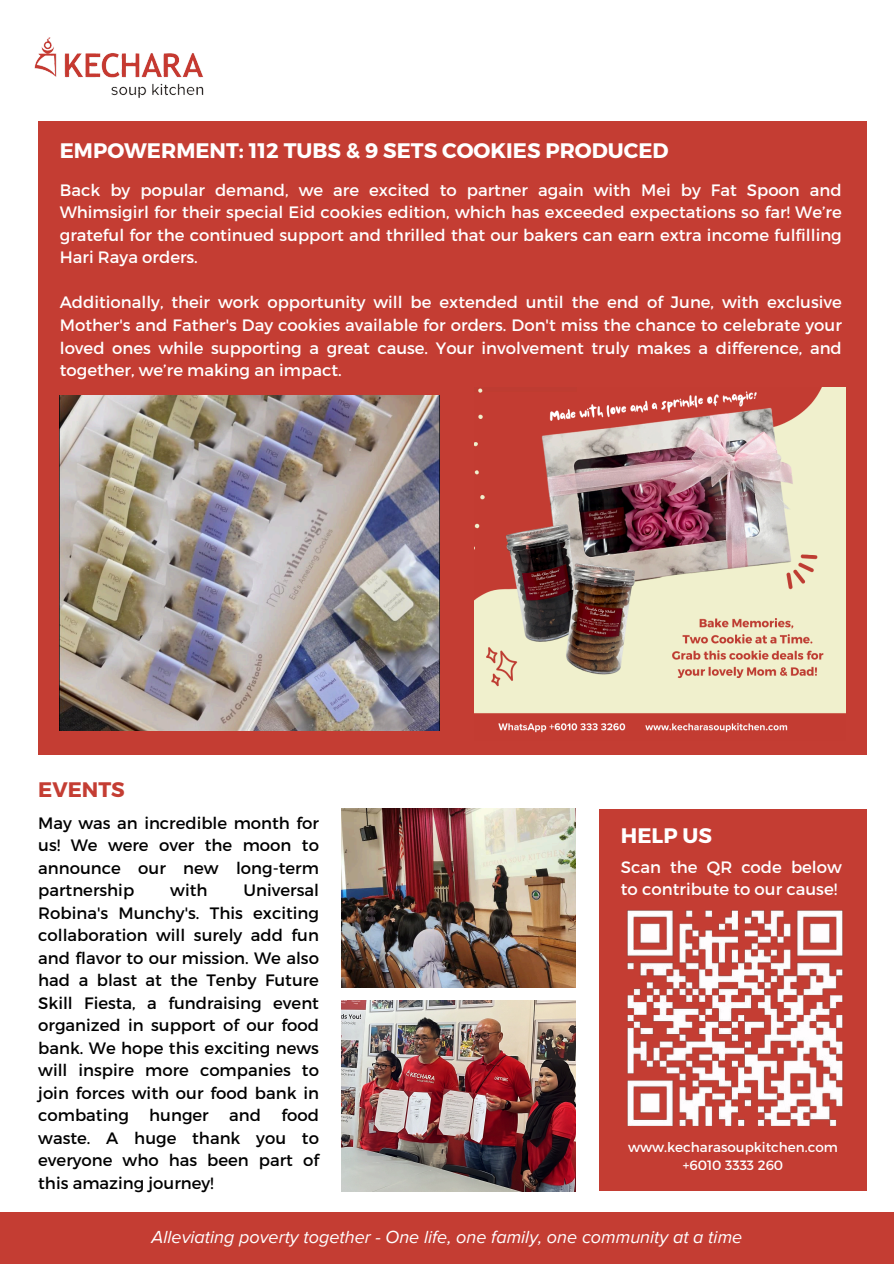
<style>
.page{position:relative;width:894px;height:1264px;background:#fff}
.page>*{position:absolute;margin:0;border:0;box-sizing:border-box;transform-origin:0 0}
.t1{font:700 21px "Montserrat";color:#fff}
.t2{font:700 21px "Montserrat";color:#c43d33}
.t3{font:italic 18px "Proxima Nova";color:#fff}
.t4{font:16.5px/22.5px "Montserrat";color:#fff;text-align:justify}
.t5{font:16.5px/22.5px "Montserrat";color:#000;text-align:justify}
.t6{font:13.5px "Montserrat";color:#fff}
</style>
<div class="page">
<div style="left:38px;top:122px;width:828px;height:633px;background:#c43d33"></div>
<div style="left:0;top:1211px;width:893px;height:52px;background:#c43d33"></div>
<div style="left:599px;top:808px;width:267px;height:382px;background:#c43d33"></div>
<img style="left:34px;top:37px;width:170px;height:61px">
<img style="left:627px;top:910px;width:216px;height:216px">
<img style="left:341px;top:808px;width:234px;height:179px">
<img style="left:60px;top:396px;width:379px;height:334px">
<img style="left:474px;top:387px;width:370px;height:346px">
<img style="left:341px;top:1000px;width:234px;height:191px">
<p class="t1" style="left:60px;top:137px;width:610px">EMPOWERMENT: 112 TUBS &amp; 9 SETS COOKIES PRODUCED</p>
<h1 class="t4" style="left:60px;top:178px;width:783px">Back by popular demand, we are excited to partner again with Mei by Fat Spoon and Whimsigirl for their special Eid cookies edition, which has exceeded expectations so far! We’re grateful for the continued support and thrilled that our bakers can earn extra income fulfilling Hari Raya orders.</h1>
<h2 class="t4" style="left:60px;top:290px;width:783px">Additionally, their work opportunity will be extended until the end of June, with exclusive Mother's and Father's Day cookies available for orders. Don't miss the chance to celebrate your loved ones while supporting a great cause. Your involvement truly makes a difference, and together, we’re making an impact.</h2>
<h2 class="t2" style="left:38px;top:775px;width:88px">EVENTS</h2>
<p class="t5" style="left:38px;top:810px;width:282px">May was an incredible month for us! We were over the moon to announce our new long-term partnership</p>
<p class="t5" style="left:38px;top:878px;width:282px;text-indent:205px">Universal Robina's Munchy's. This exciting collaboration will surely add fun and flavor to our mission. We also had a blast at the Tenby Future Skill Fiesta, a fundraising event organized in support of our food bank. We hope this exciting news will inspire more companies to join forces with our food bank in combating hunger and food waste. A huge thank you to everyone who has been part of this amazing journey!</p>
<p class="t5" style="left:170px;top:878px;width:39px">with</p>
<p class="t1" style="left:620px;top:821px;width:92px">HELP US</p>
<p class="t4" style="left:620px;top:854px;width:222px">Scan the QR code below to contribute to our cause!</p>
<h1 class="t6" style="left:628px;top:1138px;width:211px">www.kecharasoupkitchen.com</h1>
<h2 class="t6" style="left:682px;top:1156px;width:102px">+6010 3333 260</h2>
<p class="t3" style="left:151px;top:1226px;width:592px">Alleviating poverty together - One life, one family, one community at a time</p>
</div>
